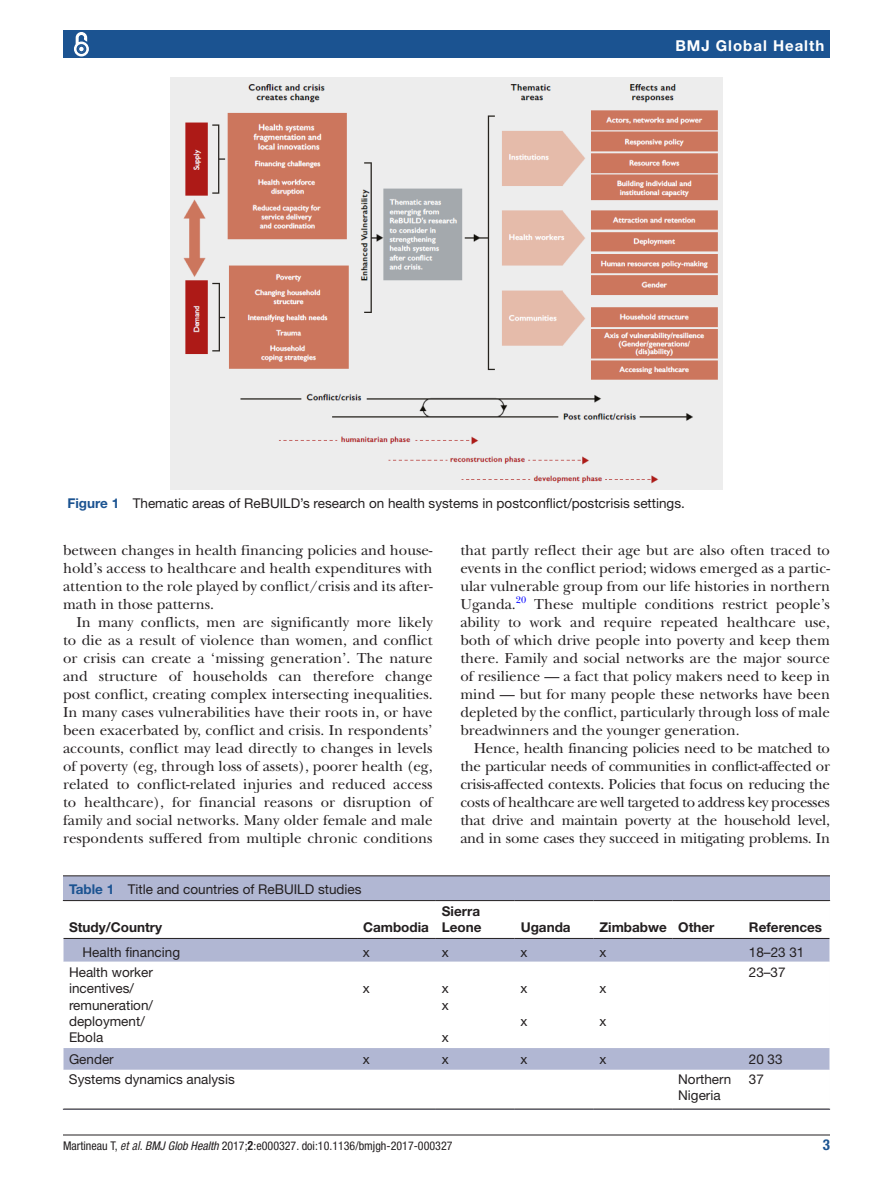
<style>
.page{position:relative;width:893px;height:1191px;background:#fff}
.page>*{position:absolute;margin:0;border:0;box-sizing:border-box;transform-origin:0 0}
.t1{font:15px/18px "New Baskerville";color:#231f20;text-align:justify}
.t2{font:700 15px "Helvetica Neue LT Std";letter-spacing:.065em;color:#fff}
.t3{font:700 condensed 15px "Helvetica Neue LT Std";color:#1b5391}
.t4{font:13.5px/16.2px "Helvetica Neue LT Std";color:#231f20}
.t5{font:700 13.5px/16.2px "Helvetica Neue LT Std";color:#231f20}
.t6{font:condensed 12px "Helvetica Neue LT Std";color:#231f20}
.t7{font:9.9px "New Baskerville";color:#00f}
.s1{font-weight:700;color:#1b5391}
.s2{font-family:"Helvetica LT Std";font-style:italic}
.s3{font-style:italic}
.s4{font-family:"Helvetica LT Std";font-weight:700}
</style>
<div class="page">
<hr style="left:63px;top:1134px;width:767px;height:1px;background:#231f20">
<div style="left:63px;top:31px;width:767px;height:27px;background:#1b5391"></div>
<svg style="left:74px;top:32px;width:15px;height:25px"></svg>
<div style="left:78px;top:45px;width:7px;height:8px;border:1px solid #1b5391;border-radius:50%"></div>
<img style="left:170px;top:77px;width:553px;height:413px">
<div style="left:63px;top:876px;width:767px;height:233px;background:#b1b7d3"></div>
<hr style="left:63px;top:875px;width:767px;height:1px;background:#231f20">
<svg style="left:64px;top:901px;width:766px;height:207px;fill:#fff"></svg>
<hr style="left:63px;top:900px;width:294px;height:1px;background:#231f20">
<hr style="left:63px;top:938px;width:294px;height:1px;background:#231f20">
<hr style="left:357px;top:900px;width:79px;height:1px;background:#231f20">
<hr style="left:357px;top:938px;width:79px;height:1px;background:#231f20">
<hr style="left:436px;top:900px;width:79px;height:1px;background:#231f20">
<hr style="left:436px;top:938px;width:79px;height:1px;background:#231f20">
<hr style="left:515px;top:900px;width:78px;height:1px;background:#231f20">
<hr style="left:515px;top:938px;width:78px;height:1px;background:#231f20">
<hr style="left:593px;top:900px;width:79px;height:1px;background:#231f20">
<hr style="left:593px;top:938px;width:79px;height:1px;background:#231f20">
<hr style="left:672px;top:900px;width:71px;height:1px;background:#231f20">
<hr style="left:672px;top:938px;width:71px;height:1px;background:#231f20">
<hr style="left:743px;top:900px;width:87px;height:1px;background:#231f20">
<hr style="left:743px;top:938px;width:87px;height:1px;background:#231f20">
<hr style="left:63px;top:1108px;width:294px;height:1px;background:#231f20">
<hr style="left:357px;top:1108px;width:79px;height:1px;background:#231f20">
<hr style="left:436px;top:1108px;width:79px;height:1px;background:#231f20">
<hr style="left:515px;top:1108px;width:78px;height:1px;background:#231f20">
<hr style="left:593px;top:1108px;width:79px;height:1px;background:#231f20">
<hr style="left:672px;top:1108px;width:71px;height:1px;background:#231f20">
<hr style="left:743px;top:1108px;width:87px;height:1px;background:#231f20">
<hr style="left:63px;top:901px;width:1px;height:37px;background:#fff">
<svg style="left:63px;top:938px;width:1px;height:23px"></svg>
<hr style="left:63px;top:961px;width:1px;height:87px;background:#fff">
<svg style="left:63px;top:1048px;width:1px;height:21px"></svg>
<hr style="left:63px;top:1069px;width:1px;height:39px;background:#fff">
<p class="t2" style="left:675px;top:36px;width:150px">BMJ Global Health</p>
<p class="t4" style="left:68px;top:494px;width:619px"><span class="s1">Figure 1</span> Thematic areas of ReBUILD’s research on health systems in postconflict/postcrisis settings.</p>
<p class="t1" style="left:63px;top:541px;width:371px">between changes in health financing policies and house&shy;hold’s access to healthcare and health expenditures with attention to the role played by conflict/crisis and its after&shy;math in those patterns.</p>
<p class="t1" style="left:63px;top:613px;width:371px;text-indent:14px">In many conflicts, men are significantly more likely to die as a result of violence than women, and conflict or crisis can create a ‘missing generation’. The nature and structure of households can therefore change post conflict, creating complex intersecting inequalities.<br>In many cases vulnerabilities have their roots in, or have been exacerbated by, conflict and crisis. In respondents’ accounts, conflict may lead directly to changes in levels of poverty (eg, through loss of assets), poorer health (eg, related to conflict-related injuries and reduced access to healthcare), for financial reasons or disruption of family and social networks. Many older female and male respondents suffered from multiple chronic conditions</p>
<p class="t1" style="left:460px;top:541px;width:371px">that partly reflect their age but are also often traced to events in the conflict period; widows emerged as a partic&shy;ular vulnerable group from our life histories in northern Uganda.</p>
<p class="t7" style="left:516px;top:593px;width:12px">20</p>
<p class="t1" style="left:460px;top:595px;width:371px;text-indent:74px">These multiple conditions restrict people’s ability to work and require repeated healthcare use, both of which drive people into poverty and keep them there. Family and social networks are the major source of resilience — a fact that policy makers need to keep in mind — but for many people these networks have been depleted by the conflict, particularly through loss of male breadwinners and the younger generation.</p>
<p class="t1" style="left:460px;top:739px;width:371px;text-indent:14px">Hence, health financing policies need to be matched to the particular needs of communities in conflict-affected or crisis-affected contexts. Policies that focus on reducing the costs of healthcare are well targeted to address key processes that drive and maintain poverty at the household level, and in some cases they succeed in mitigating problems. In</p>
<p class="t4" style="left:69px;top:881px;width:294px"><span class="s1">Table 1</span> Title and countries of ReBUILD studies</p>
<p class="t5" style="left:69px;top:919px;width:95px">Study/Country</p>
<p class="t5" style="left:363px;top:919px;width:67px">Cambodia</p>
<p class="t5" style="left:442px;top:903px;width:41px">Sierra<br>Leone</p>
<p class="t5" style="left:521px;top:919px;width:52px">Uganda</p>
<p class="t5" style="left:599px;top:919px;width:117px">Zimbabwe Other</p>
<p class="t5" style="left:749px;top:919px;width:75px">References</p>
<p class="t4" style="left:83px;top:944px;width:99px">Health financing</p>
<p class="t4" style="left:363px;top:944px;width:8px">x</p>
<p class="t4" style="left:442px;top:944px;width:8px">x</p>
<p class="t4" style="left:521px;top:944px;width:8px">x</p>
<p class="t4" style="left:599px;top:944px;width:8px">x</p>
<p class="t4" style="left:749px;top:944px;width:57px">18–23 31</p>
<p class="t4" style="left:69px;top:964px;width:86px">Health worker incentives/ remuneration/ deployment/<br>Ebola</p>
<p class="t4" style="left:749px;top:964px;width:38px">23–37</p>
<p class="t4" style="left:363px;top:980px;width:8px">x</p>
<p class="t4" style="left:442px;top:980px;width:8px">x x</p>
<p class="t4" style="left:442px;top:1029px;width:8px">x</p>
<p class="t4" style="left:521px;top:980px;width:8px">x</p>
<p class="t4" style="left:521px;top:1012px;width:8px">x</p>
<p class="t4" style="left:599px;top:980px;width:8px">x</p>
<p class="t4" style="left:599px;top:1012px;width:8px">x</p>
<p class="t4" style="left:69px;top:1050px;width:46px">Gender</p>
<p class="t4" style="left:363px;top:1050px;width:8px">x</p>
<p class="t4" style="left:442px;top:1050px;width:8px">x</p>
<p class="t4" style="left:521px;top:1050px;width:8px">x</p>
<p class="t4" style="left:599px;top:1050px;width:8px">x</p>
<p class="t4" style="left:749px;top:1050px;width:35px">20 33</p>
<p class="t4" style="left:69px;top:1070px;width:167px">Systems dynamics analysis</p>
<p class="t4" style="left:678px;top:1070px;width:55px">Northern<br>Nigeria</p>
<p class="t4" style="left:749px;top:1070px;width:17px">37</p>
<p class="t6" style="left:63px;top:1138px;width:391px">Martineau T, <span class="s2">et al</span>. <span class="s3">BMJ Glob Health</span> 2017;<span class="s4">2</span>:e000327. doi:10.1136/bmjgh-2017-000327</p>
<p class="t3" style="left:823px;top:1135px;width:9px">3</p>
</div>
